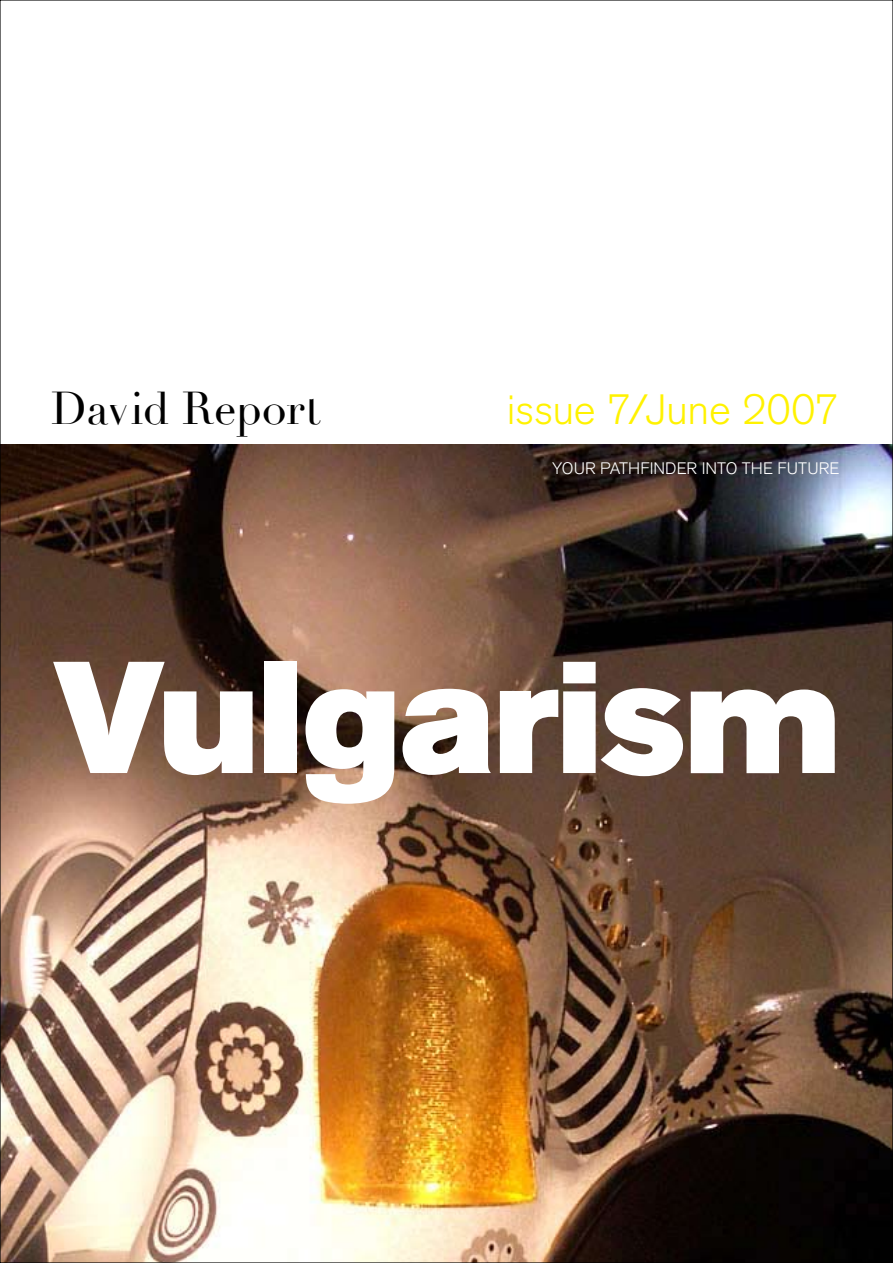
<style>
.page{position:relative;width:893px;height:1263px;background:#fff}
.page>*{position:absolute;margin:0;border:0;box-sizing:border-box;transform-origin:0 0}
.t1{font:157.5px "Akzidenz Grotesk BE Super";letter-spacing:-.01em;color:#fff}
.t2{font:45px "Didot";letter-spacing:-.015em;color:#000}
.t3{font:300 42px "Akzidenz Grotesk BE";letter-spacing:-.01em;color:#fff200}
.t4{font:300 16.5px "Akzidenz Grotesk BE";letter-spacing:.005em;color:#fff}
</style>
<div class="page">
<img style="left:2px;top:444px;width:889px;height:817px">
<h2 class="t2" style="left:51px;top:382px;width:271px">David Report</h2>
<h3 class="t3" style="left:507px;top:385px;width:334px">issue 7/June 2007</h3>
<p class="t4" style="left:552px;top:459px;width:289px">YOUR PATHFINDER INTO THE FUTURE</p>
<h1 class="t1" style="left:53px;top:626px;width:790px">Vulgarism</h1>
</div>
